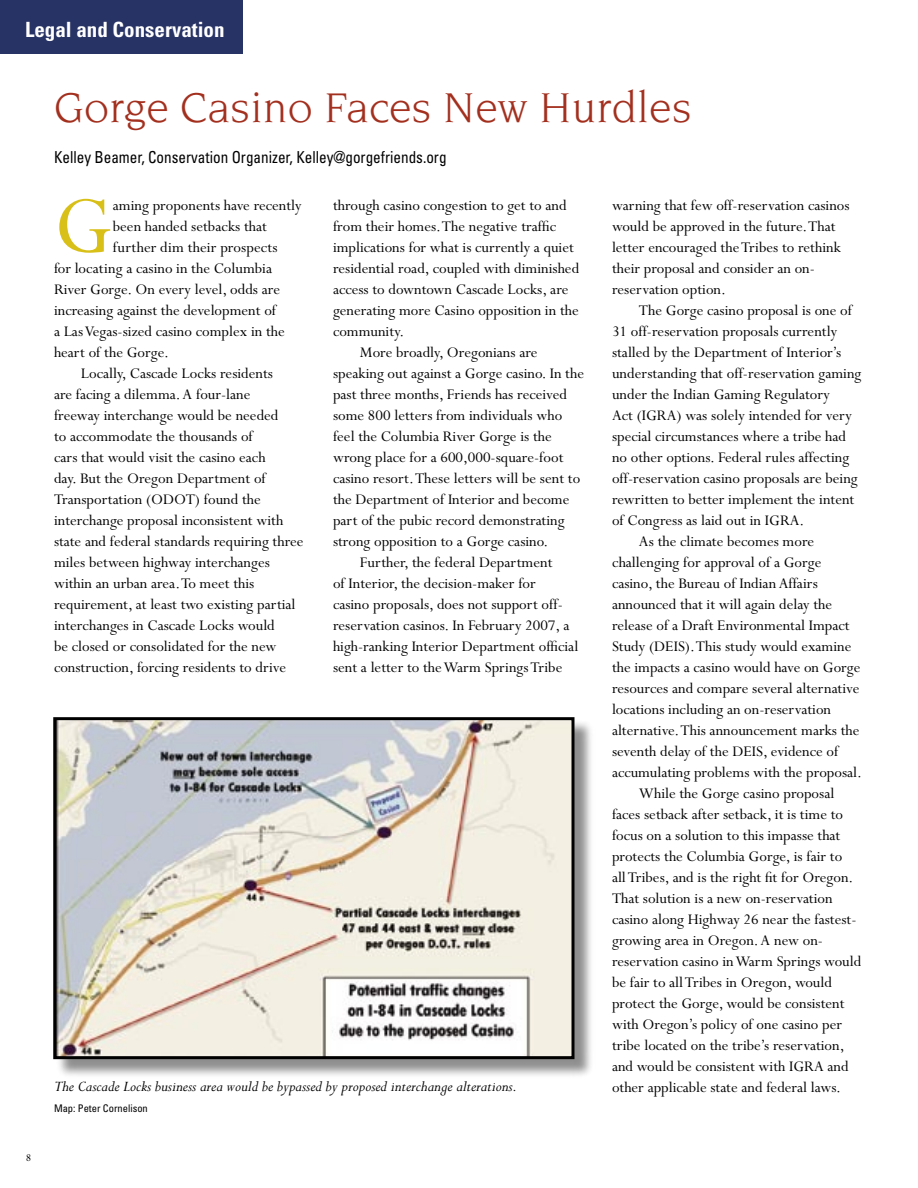
<style>
.page{position:relative;width:918px;height:1188px;background:#fff}
.page>*{position:absolute;margin:0;border:0;box-sizing:border-box;transform-origin:0 0}
.t1{font:89.85px "Perpetua";color:#d9c019}
.t2{font:45px "Novarese";color:#a3301f}
.t3{font:700 condensed 21px "Univers";color:#fff}
.t4{font:16.5px/21px "Perpetua";color:#000}
.t5{font:italic 16.5px "Perpetua";color:#000}
.t6{font:condensed 16.5px "Univers";color:#000;scale:.92 1}
.t7{font:13.5px "Perpetua SC";color:#000}
.t8{font:condensed 10.5px "Univers";color:#000}
</style>
<div class="page">
<div style="left:54px;top:718px;width:541px;height:362px;background:#000;opacity:.45"></div>
<img style="left:57px;top:721px;width:513px;height:334px">
<div style="left:53px;top:717px;width:521px;height:342px;border:3px solid #000"></div>
<div style="left:0;top:0;width:243px;height:54px;background:#273365"></div>
<p class="t3" style="left:25px;top:17px;width:201px">Legal and Conservation</p>
<h2 class="t2" style="left:54px;top:83px;width:639px">Gorge Casino Faces New Hurdles</h2>
<p class="t6" style="left:54px;top:147px;width:428px">Kelley Beamer, Conservation Organizer, Kelley@gorgefriends.org</p>
<h1 class="t1" style="left:54px;top:179px;width:60px">G</h1>
<p class="t4" style="left:113px;top:195px;width:190px">aming proponents have recently</p>
<p class="t4" style="left:113px;top:216px;width:156px">been handed setbacks that</p>
<p class="t4" style="left:113px;top:237px;width:166px">further dim their prospects</p>
<p class="t4" style="left:54px;top:258px;width:220px">for locating a casino in the Columbia</p>
<p class="t4" style="left:54px;top:279px;width:228px">River Gorge. On every level, odds are</p>
<p class="t4" style="left:54px;top:300px;width:224px">increasing against the development of</p>
<p class="t4" style="left:54px;top:321px;width:232px">a Las Vegas-sized casino complex in the</p>
<p class="t4" style="left:54px;top:342px;width:116px">heart of the Gorge.</p>
<p class="t4" style="left:81px;top:363px;width:194px">Locally, Cascade Locks residents</p>
<p class="t4" style="left:54px;top:384px;width:198px">are facing a dilemma. A four-lane</p>
<p class="t4" style="left:54px;top:405px;width:226px">freeway interchange would be needed</p>
<p class="t4" style="left:54px;top:426px;width:200px">to accommodate the thousands of</p>
<p class="t4" style="left:54px;top:447px;width:213px">cars that would visit the casino each</p>
<p class="t4" style="left:54px;top:468px;width:213px">day. But the Oregon Department of</p>
<p class="t4" style="left:54px;top:489px;width:208px">Transportation (ODOT) found the</p>
<p class="t4" style="left:54px;top:510px;width:231px">interchange proposal inconsistent with</p>
<p class="t4" style="left:54px;top:531px;width:251px">state and federal standards requiring three</p>
<p class="t4" style="left:54px;top:552px;width:217px">miles between highway interchanges</p>
<p class="t4" style="left:54px;top:573px;width:202px">within an urban area. To meet this</p>
<p class="t4" style="left:54px;top:594px;width:243px">requirement, at least two existing partial</p>
<p class="t4" style="left:54px;top:615px;width:222px">interchanges in Cascade Locks would</p>
<p class="t4" style="left:54px;top:636px;width:224px">be closed or consolidated for the new</p>
<p class="t4" style="left:54px;top:657px;width:234px">construction, forcing residents to drive</p>
<p class="t4" style="left:333px;top:195px;width:235px">through casino congestion to get to and</p>
<p class="t4" style="left:333px;top:216px;width:225px">from their homes. The negative traffic</p>
<p class="t4" style="left:333px;top:237px;width:242px">implications for what is currently a quiet</p>
<p class="t4" style="left:333px;top:258px;width:248px">residential road, coupled with diminished</p>
<p class="t4" style="left:333px;top:279px;width:237px">access to downtown Cascade Locks, are</p>
<p class="t4" style="left:333px;top:300px;width:247px">generating more Casino opposition in the</p>
<p class="t4" style="left:333px;top:321px;width:73px">community.</p>
<p class="t4" style="left:360px;top:342px;width:179px">More broadly, Oregonians are</p>
<p class="t4" style="left:333px;top:363px;width:253px">speaking out against a Gorge casino. In the</p>
<p class="t4" style="left:333px;top:384px;width:236px">past three months, Friends has received</p>
<p class="t4" style="left:333px;top:405px;width:231px">some 800 letters from individuals who</p>
<p class="t4" style="left:333px;top:426px;width:220px">feel the Columbia River Gorge is the</p>
<p class="t4" style="left:333px;top:447px;width:232px">wrong place for a 600,000-square-foot</p>
<p class="t4" style="left:333px;top:468px;width:249px">casino resort. These letters will be sent to</p>
<p class="t4" style="left:333px;top:489px;width:238px">the Department of Interior and become</p>
<p class="t4" style="left:333px;top:510px;width:233px">part of the pubic record demonstrating</p>
<p class="t4" style="left:333px;top:531px;width:217px">strong opposition to a Gorge casino.</p>
<p class="t4" style="left:360px;top:552px;width:194px">Further, the federal Department</p>
<p class="t4" style="left:333px;top:573px;width:204px">of Interior, the decision-maker for</p>
<p class="t4" style="left:333px;top:594px;width:231px">casino proposals, does not support off-</p>
<p class="t4" style="left:333px;top:615px;width:238px">reservation casinos. In February 2007, a</p>
<p class="t4" style="left:333px;top:636px;width:247px">high-ranking Interior Department official</p>
<p class="t4" style="left:333px;top:657px;width:231px">sent a letter to the Warm Springs Tribe</p>
<p class="t7" style="left:25px;top:1150px;width:8px">8</p>
<p class="t5" style="left:54px;top:1078px;width:465px">The Cascade Locks business area would be bypassed by proposed interchange alterations.</p>
<p class="t8" style="left:54px;top:1101px;width:95px">Map: Peter Cornelison</p>
<p class="t4" style="left:612px;top:195px;width:239px">warning that few off-reservation casinos would be approved in the future. That letter encouraged the Tribes to rethink their proposal and consider an on&shy;reservation option.</p>
<p class="t4" style="left:639px;top:300px;width:215px">The Gorge casino proposal is one of</p>
<p class="t4" style="left:612px;top:321px;width:227px">31 off-reservation proposals currently</p>
<p class="t4" style="left:612px;top:342px;width:231px">stalled by the Department of Interior’s</p>
<p class="t4" style="left:612px;top:363px;width:251px">understanding that off-reservation gaming</p>
<p class="t4" style="left:612px;top:384px;width:220px">under the Indian Gaming Regulatory</p>
<p class="t4" style="left:612px;top:405px;width:241px">Act (IGRA) was solely intended for very</p>
<p class="t4" style="left:612px;top:426px;width:236px">special circumstances where a tribe had</p>
<p class="t4" style="left:612px;top:447px;width:239px">no other options. Federal rules affecting</p>
<p class="t4" style="left:612px;top:468px;width:247px">off-reservation casino proposals are being</p>
<p class="t4" style="left:612px;top:489px;width:244px">rewritten to better implement the intent</p>
<p class="t4" style="left:612px;top:510px;width:194px">of Congress as laid out in IGRA.</p>
<p class="t4" style="left:639px;top:531px;width:177px">As the climate becomes more</p>
<p class="t4" style="left:612px;top:552px;width:211px">challenging for approval of a Gorge</p>
<p class="t4" style="left:612px;top:573px;width:207px">casino, the Bureau of Indian Affairs</p>
<p class="t4" style="left:612px;top:594px;width:222px">announced that it will again delay the</p>
<p class="t4" style="left:612px;top:615px;width:239px">release of a Draft Environmental Impact</p>
<p class="t4" style="left:612px;top:636px;width:241px">Study (DEIS). This study would examine</p>
<p class="t4" style="left:612px;top:657px;width:250px">the impacts a casino would have on Gorge</p>
<p class="t4" style="left:612px;top:678px;width:249px">resources and compare several alternative</p>
<p class="t4" style="left:612px;top:699px;width:221px">locations including an on-reservation</p>
<p class="t4" style="left:612px;top:720px;width:249px">alternative. This announcement marks the</p>
<p class="t4" style="left:612px;top:741px;width:228px">seventh delay of the DEIS, evidence of</p>
<p class="t4" style="left:612px;top:762px;width:251px">accumulating problems with the proposal.</p>
<p class="t4" style="left:639px;top:783px;width:197px">While the Gorge casino proposal</p>
<p class="t4" style="left:612px;top:804px;width:233px">faces setback after setback, it is time to</p>
<p class="t4" style="left:612px;top:825px;width:230px">focus on a solution to this impasse that</p>
<p class="t4" style="left:612px;top:846px;width:232px">protects the Columbia Gorge, is fair to</p>
<p class="t4" style="left:612px;top:867px;width:243px">all Tribes, and is the right fit for Oregon.</p>
<p class="t4" style="left:612px;top:888px;width:222px">That solution is a new on-reservation</p>
<p class="t4" style="left:612px;top:909px;width:246px">casino along Highway 26 near the fastest-</p>
<p class="t4" style="left:612px;top:930px;width:213px">growing area in Oregon. A new on-</p>
<p class="t4" style="left:612px;top:951px;width:251px">reservation casino in Warm Springs would</p>
<p class="t4" style="left:612px;top:972px;width:222px">be fair to all Tribes in Oregon, would</p>
<p class="t4" style="left:612px;top:993px;width:234px">protect the Gorge, would be consistent</p>
<p class="t4" style="left:612px;top:1014px;width:232px">with Oregon’s policy of one casino per</p>
<p class="t4" style="left:612px;top:1035px;width:234px">tribe located on the tribe’s reservation,</p>
<p class="t4" style="left:612px;top:1056px;width:238px">and would be consistent with IGRA and</p>
<p class="t4" style="left:612px;top:1077px;width:231px">other applicable state and federal laws.</p>
</div>
